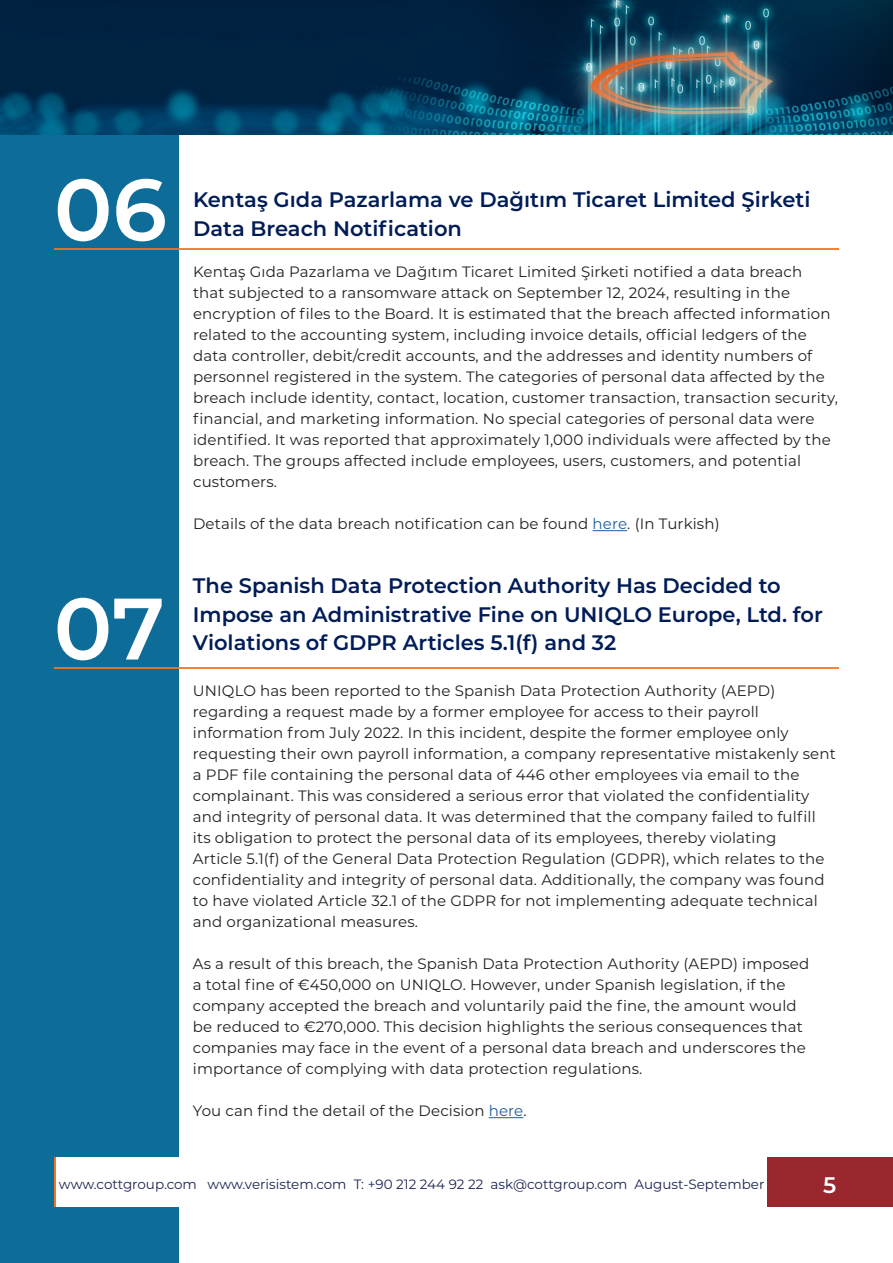
<style>
.page{position:relative;width:893px;height:1263px;background:#fff}
.page>*{position:absolute;margin:0;border:0;box-sizing:border-box;transform-origin:0 0}
.Konu_numaraları{font:600 87px "Montserrat";color:#fff}
.t1{font:600 22.5px "Montserrat";color:#fff}
.Konu_başlıkları{font:600 21px/28.5px "Montserrat";color:#001c57}
.Konu_Paragraph{font:15px/21px "Montserrat";letter-spacing:.01em;color:#231f20}
.alt_footer_bilgi{font:13.5px "Montserrat";color:#1b2454}
.s1{color:#215e9e}
</style>
<div class="page">
<div style="left:0;top:135px;width:179px;height:1128px;background:#0e6c99"></div>
<img style="left:0;top:0;width:893px;height:135px">
<div style="left:767px;top:1157px;width:126px;height:50px;background:#99272d"></div>
<hr style="left:54px;top:1157px;width:3px;height:50px;background:#f47521">
<div style="left:57px;top:1157px;width:710px;height:50px;background:#fff"></div>
<hr style="left:54px;top:248px;width:785px;height:2px;background:#f47521">
<hr style="left:592px;top:530px;width:35px;height:1px;background:#215e9e">
<hr style="left:54px;top:667px;width:785px;height:2px;background:#f47521">
<hr style="left:489px;top:1117px;width:34px;height:1px;background:#215e9e">
<p class="Konu_numaraları" style="left:54px;top:148px;width:115px">06</p>
<p class="Konu_numaraları" style="left:54px;top:567px;width:113px">07</p>
<p class="Konu_başlıkları" style="left:193px;top:184px;width:619px">Kentaş Gıda Pazarlama ve Dağıtım Ticaret Limited Şirketi<br>Data Breach Notification</p>
<p class="Konu_Paragraph" style="left:193px;top:261px;width:646px">Kentaş Gıda Pazarlama ve Dağıtım Ticaret Limited Şirketi notified a data breach<br>that subjected to a ransomware attack on September 12, 2024, resulting in the encryption of files to the Board. It is estimated that the breach affected information related to the accounting system, including invoice details, official ledgers of the data controller, debit/credit accounts, and the addresses and identity numbers of personnel registered in the system. The categories of personal data affected by the breach include identity, contact, location, customer transaction, transaction security, financial, and marketing information. No special categories of personal data were identified. It was reported that approximately 1,000 individuals were affected by the breach. The groups affected include employees, users, customers, and potential customers.</p>
<p class="Konu_Paragraph" style="left:193px;top:513px;width:528px">Details of the data breach notification can be found <span class="s1">here</span>. (In Turkish)</p>
<p class="Konu_başlıkları" style="left:193px;top:570px;width:631px">The Spanish Data Protection Authority Has Decided to<br>Impose an Administrative Fine on UNIQLO Europe, Ltd. for<br>Violations of GDPR Articles 5.1(f) and 32</p>
<p class="Konu_Paragraph" style="left:193px;top:680px;width:644px">UNIQLO has been reported to the Spanish Data Protection Authority (AEPD) regarding a request made by a former employee for access to their payroll information from July 2022. In this incident, despite the former employee only requesting their own payroll information, a company representative mistakenly sent a PDF file containing the personal data of 446 other employees via email to the complainant. This was considered a serious error that violated the confidentiality and integrity of personal data. It was determined that the company failed to fulfill its obligation to protect the personal data of its employees, thereby violating<br>Article 5.1(f) of the General Data Protection Regulation (GDPR), which relates to the confidentiality and integrity of personal data. Additionally, the company was found to have violated Article 32.1 of the GDPR for not implementing adequate technical and organizational measures.</p>
<p class="Konu_Paragraph" style="left:193px;top:953px;width:618px">As a result of this breach, the Spanish Data Protection Authority (AEPD) imposed a total fine of €450,000 on UNIQLO. However, under Spanish legislation, if the company accepted the breach and voluntarily paid the fine, the amount would be reduced to €270,000. This decision highlights the serious consequences that companies may face in the event of a personal data breach and underscores the importance of complying with data protection regulations.</p>
<p class="Konu_Paragraph" style="left:193px;top:1100px;width:335px">You can find the detail of the Decision <span class="s1">here</span>.</p>
<p class="alt_footer_bilgi" style="left:59px;top:1175px;width:707px">www.cottgroup.com www.verisistem.com T: +90 212 244 92 22 ask@cottgroup.com August-September</p>
<p class="t1" style="left:823px;top:1169px;width:15px">5</p>
</div>
